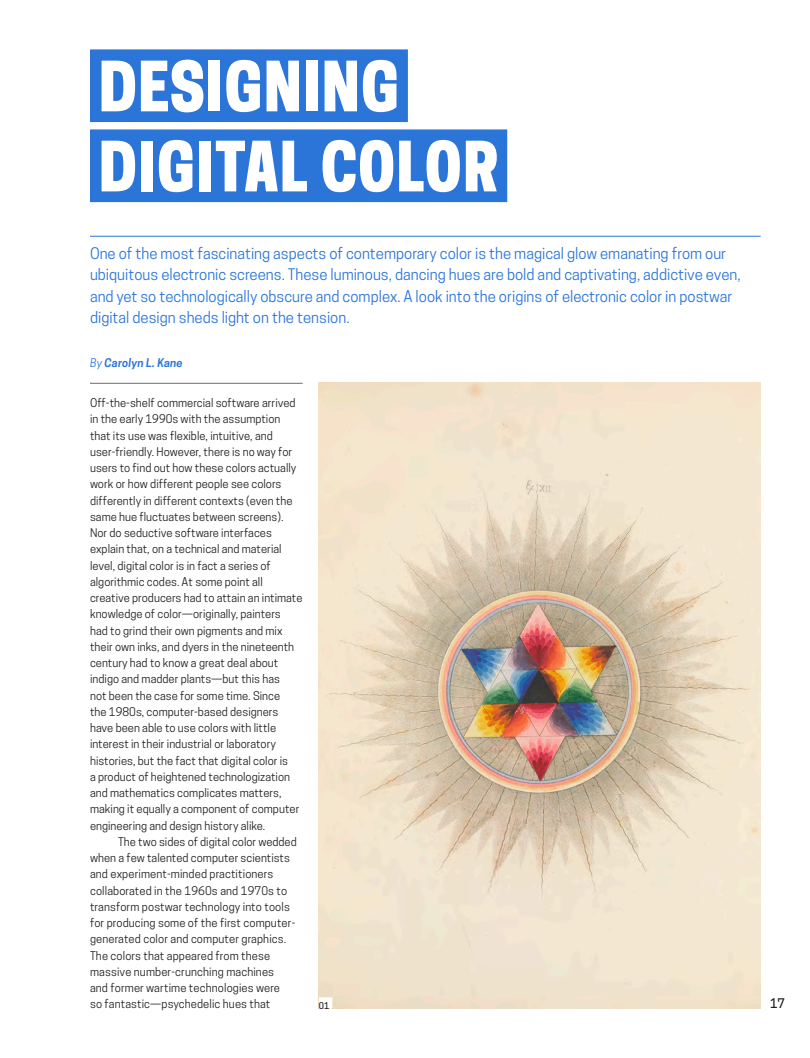
<style>
.page{position:relative;width:810px;height:1058px;background:#fff}
.page>*{position:absolute;margin:0;border:0;box-sizing:border-box;transform-origin:0 0}
.t1{font:65px/80px "Cooper Hewitt Display";color:#fff}
.Intro_Text{font:15px/21.2px "Cooper Hewitt";color:#2b75d8}
.t2{font:500 12.5px "Cooper Hewitt";color:#231f20}
.Body_Copy__1st_parag{font:11.25px/16.2px "Cooper Hewitt";color:#231f20}
.Body_Copy_Indent{font:11.25px/16.2px "Cooper Hewitt";letter-spacing:.01em;color:#231f20}
.Intro_Text-2{font:italic 600 11.25px "Cooper Hewitt";letter-spacing:.01em;color:#2b75d8}
.Caption_Numbers{font:500 8.75px "Cooper Hewitt";color:#231f20}
.s1{font-weight:400}
</style>
<div class="page">
<div style="left:90px;top:49px;width:318px;height:73px;background:#2b75d8"></div>
<div style="left:90px;top:129px;width:417px;height:73px;background:#2b75d8"></div>
<hr style="left:90px;top:236px;width:671px;height:1px;background:#2b75d8">
<hr style="left:90px;top:383px;width:213px;height:1px;background:#6c6d70">
<img style="left:319px;top:383px;width:442px;height:625px">
<div style="left:319px;top:997px;width:13px;height:11px;background:#fff"></div>
<h1 class="t1" style="left:98px;top:47px;width:402px">DESIGNING<br>DIGITAL COLOR</h1>
<p class="Intro_Text" style="left:90px;top:243px;width:652px">One of the most fascinating aspects of contemporary color is the magical glow emanating from our ubiquitous electronic screens. These luminous, dancing hues are bold and captivating, addictive even, and yet so technologically obscure and complex. A look into the origins of electronic color in postwar digital design sheds light on the tension.</p>
<p class="Intro_Text-2" style="left:90px;top:356px;width:94px"><span class="s1">By</span> Carolyn L. Kane</p>
<p class="Body_Copy__1st_parag" style="left:90px;top:395px;width:214px">Off-the-shelf commercial software arrived in the early 1990s with the assumption that its use was flexible, intuitive, and user-friendly. However, there is no way for users to find out how these colors actually work or how different people see colors differently in different contexts (even the same hue fluctuates between screens).<br>Nor do seductive software interfaces explain that, on a technical and material level, digital color is in fact a series of algorithmic codes. At some point all creative producers had to attain an intimate knowledge of color—originally, painters<br>had to grind their own pigments and mix their own inks, and dyers in the nineteenth century had to know a great deal about indigo and madder plants—but this has<br>not been the case for some time. Since<br>the 1980s, computer-based designers have been able to use colors with little interest in their industrial or laboratory histories, but the fact that digital color is<br>a product of heightened technologization and mathematics complicates matters, making it equally a component of computer engineering and design history alike.</p>
<p class="Body_Copy_Indent" style="left:90px;top:833px;width:208px;text-indent:28px">The two sides of digital color wedded when a few talented computer scientists and experiment-minded practitioners collaborated in the 1960s and 1970s to transform postwar technology into tools for producing some of the first computer&shy;generated color and computer graphics.<br>The colors that appeared from these massive number-crunching machines<br>and former wartime technologies were<br>so fantastic—psychedelic hues that</p>
<p class="Caption_Numbers" style="left:319px;top:1000px;width:12px">01</p>
<p class="t2" style="left:770px;top:995px;width:16px">17</p>
</div>
